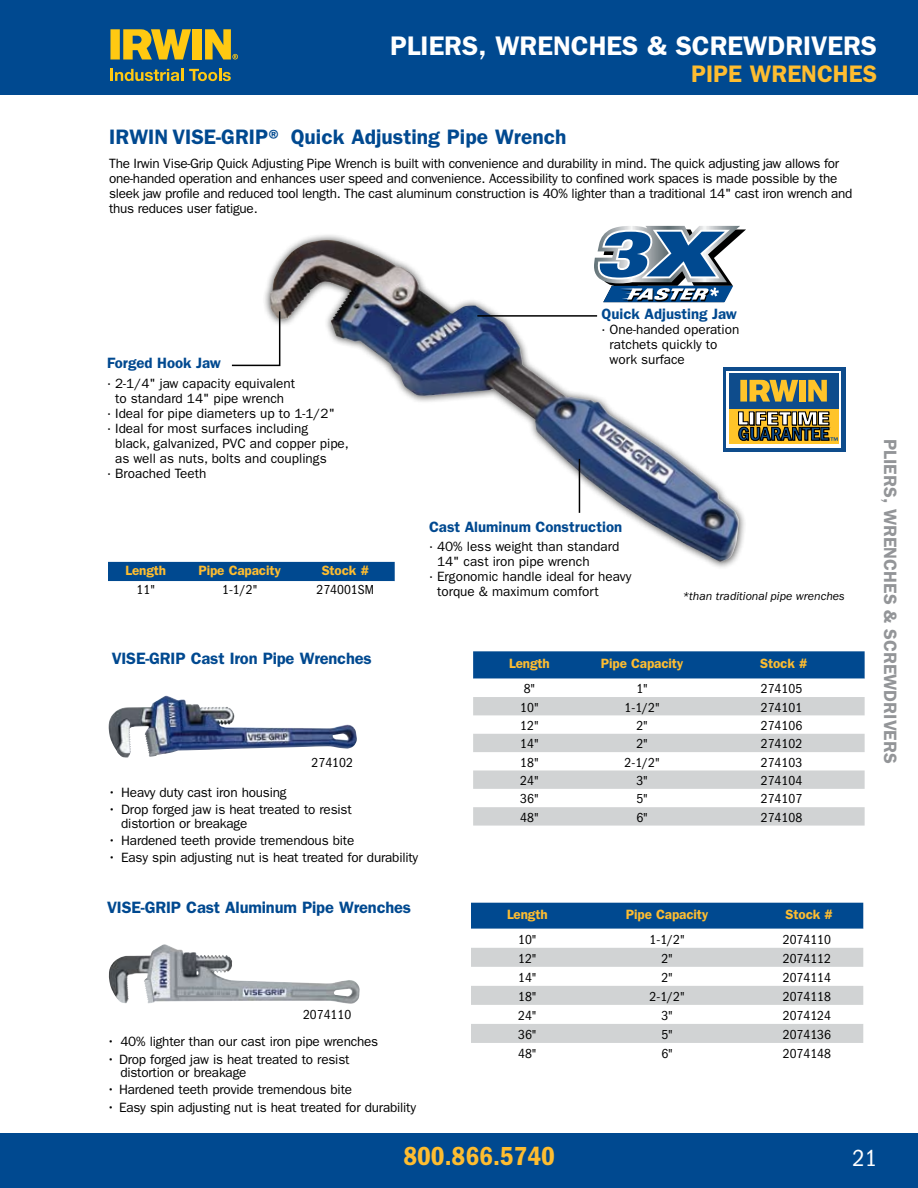
<style>
.page{position:relative;width:918px;height:1188px;background:#fff}
.page>*{position:absolute;margin:0;border:0;box-sizing:border-box;transform-origin:0 0}
.t1{font:600 27px "ITC Franklin Gothic Std";color:#fff}
.t2{font:27px "ITC Franklin Gothic Std Dm Cd";color:#febd30}
.t3{font:600 24px "ITC Franklin Gothic Std";color:#febd30}
.t4{font:condensed 24px "ITC Franklin Gothic Std";color:#fff}
.t5{font:600 21px "ITC Franklin Gothic Std";color:#004990}
.t6{font:600 18px "ITC Franklin Gothic Std";color:#939598}
.t7{font:600 16.5px "ITC Franklin Gothic Std";letter-spacing:-.01em;color:#004990}
.t8{font:600 15px "ITC Franklin Gothic Std";color:#004990}
.t9{font:13.5px/15px "ITC Franklin Gothic Std";letter-spacing:-.015em;color:#000}
.t10{font:condensed 13.5px "ITC Franklin Gothic Std";color:#000}
.t11{font:600 13.5px "ITC Franklin Gothic Std";letter-spacing:-.01em;color:#febd30}
.t12{font:italic 12px "Franklin Gothic";color:#000}
</style>
<div class="page">
<div style="left:0;top:1134px;width:918px;height:54px;background:#004990"></div>
<div style="left:0;top:0;width:918px;height:94px;background:#004990"></div>
<div style="left:110px;top:29px;width:10px;height:31px;background:#ffc912"></div>
<div style="left:192px;top:29px;width:10px;height:31px;background:#ffc912"></div>
<svg style="left:205px;top:29px;width:33px;height:31px"></svg>
<svg style="left:123px;top:29px;width:68px;height:31px"></svg>
<svg style="left:110px;top:69px;width:73px;height:12px"></svg>
<svg style="left:189px;top:69px;width:42px;height:12px"></svg>
<div style="left:35px;top:109px;width:54px;height:54px;border:1px solid #fff;border-radius:50%"></div>
<div style="left:40px;top:345px;width:41px;height:41px;border:1px solid #fff;border-radius:50%"></div>
<div style="left:40px;top:574px;width:41px;height:41px;border:1px solid #fff;border-radius:50%"></div>
<div style="left:40px;top:804px;width:41px;height:41px;border:1px solid #fff;border-radius:50%"></div>
<div style="left:35px;top:1027px;width:54px;height:54px;border:1px solid #fff;border-radius:50%"></div>
<img style="left:108px;top:945px;width:252px;height:59px">
<div style="left:471px;top:903px;width:392px;height:26px;background:#004990"></div>
<svg style="left:471px;top:948px;width:392px;height:95px"></svg>
<div style="left:108px;top:562px;width:154px;height:20px;background:#004990"></div>
<img style="left:109px;top:696px;width:248px;height:62px">
<svg style="left:473px;top:651px;width:392px;height:28px"></svg>
<svg style="left:473px;top:697px;width:392px;height:129px;fill:#d1d3d4"></svg>
<div style="left:262px;top:232px;width:553px;height:380px;background:#000;opacity:.75"></div>
<img style="left:270px;top:243px;width:468px;height:319px">
<div style="left:723px;top:367px;width:123px;height:85px;background:#0e4c8c"></div>
<div style="left:726px;top:371px;width:115px;height:76px;background:#fff"></div>
<div style="left:729px;top:408px;width:110px;height:36px;background:#ffc429"></div>
<div style="left:729px;top:373px;width:110px;height:35px;background:#0e4c8c"></div>
<div style="left:740px;top:380px;width:7px;height:22px;background:#ffc429"></div>
<div style="left:799px;top:380px;width:7px;height:22px;background:#ffc429"></div>
<svg style="left:808px;top:380px;width:19px;height:22px"></svg>
<svg style="left:750px;top:380px;width:48px;height:22px"></svg>
<svg style="left:738px;top:411px;width:100px;height:30px"></svg>
<hr style="left:579px;top:459px;width:1px;height:54px;background:#000">
<svg style="left:231px;top:310px;width:50px;height:57px"></svg>
<hr style="left:477px;top:315px;width:120px;height:2px;background:#000">
<svg style="left:594px;top:226px;width:152px;height:76px"></svg>
<h1 class="t1" style="left:390px;top:30px;width:488px">pliers, wrenches &amp; screwdrivers</h1>
<h2 class="t3" style="left:691px;top:60px;width:187px">Pipe Wrenches</h2>
<h3 class="t5" style="left:109px;top:125px;width:13px">IRWIN</h3>
<h3 class="t5" style="left:172px;top:125px;width:12px">VISE</h3>
<h3 class="t5" style="left:216px;top:125px;width:352px">-GRIP® Quick Adjusting Pipe Wrench</h3>
<p class="t9" style="left:109px;top:156px;width:745px">The Irwin Vise-Grip Quick Adjusting Pipe Wrench is built with convenience and durability in mind. The quick adjusting jaw allows for one-handed operation and enhances user speed and convenience. Accessibility to confined work spaces is made possible by the sleek jaw profile and reduced tool length. The cast aluminum construction is 40% lighter than a traditional 14" cast iron wrench and thus reduces user fatigue.</p>
<p class="t8" style="left:107px;top:354px;width:115px">Forged Hook Jaw</p>
<p class="t9" style="left:107px;top:376px;width:190px">· 2-1/4" jaw capacity equivalent</p>
<p class="t9" style="left:115px;top:391px;width:171px">to standard 14" pipe wrench</p>
<p class="t9" style="left:107px;top:406px;width:229px">· Ideal for pipe diameters up to 1-1/2"</p>
<p class="t9" style="left:107px;top:421px;width:203px">· Ideal for most surfaces including</p>
<p class="t9" style="left:115px;top:436px;width:235px">black, galvanized, PVC and copper pipe,</p>
<p class="t9" style="left:115px;top:451px;width:213px">as well as nuts, bolts and couplings</p>
<p class="t9" style="left:107px;top:466px;width:101px">· Broached Teeth</p>
<p class="t11" style="left:126px;top:562px;width:42px">Length</p>
<p class="t11" style="left:198px;top:562px;width:84px">Pipe Capacity</p>
<p class="t11" style="left:322px;top:562px;width:49px">Stock #</p>
<p class="t10" style="left:137px;top:582px;width:20px">11"</p>
<p class="t10" style="left:222px;top:582px;width:37px">1-1/2"</p>
<p class="t10" style="left:316px;top:582px;width:59px">274001SM</p>
<p class="t8" style="left:602px;top:305px;width:137px">Quick Adjusting Jaw</p>
<p class="t9" style="left:610px;top:322px;width:131px;text-indent:-8px">· One-handed operation ratchets quickly to work surface</p>
<p class="t8" style="left:429px;top:518px;width:195px">Cast Aluminum Construction</p>
<p class="t9" style="left:429px;top:539px;width:192px">· 40% less weight than standard</p>
<p class="t9" style="left:437px;top:554px;width:154px">14" cast iron pipe wrench</p>
<p class="t9" style="left:429px;top:569px;width:204px">· Ergonomic handle ideal for heavy</p>
<p class="t9" style="left:437px;top:584px;width:163px">torque &amp; maximum comfort</p>
<p class="t12" style="left:683px;top:590px;width:163px">*than traditional pipe wrenches</p>
<p class="t7" style="left:112px;top:649px;width:10px">VISE</p>
<p class="t7" style="left:145px;top:649px;width:24px">-GRIP</p>
<p class="t7" style="left:191px;top:649px;width:183px">Cast Iron Pipe Wrenches</p>
<p class="t10" style="left:312px;top:755px;width:43px">274102</p>
<p class="t9" style="left:108px;top:785px;width:180px">• Heavy duty cast iron housing</p>
<p class="t9" style="left:121px;top:803px;width:232px;line-height:13.5px;text-indent:-13px">• Drop forged jaw is heat treated to resist distortion or breakage</p>
<p class="t9" style="left:108px;top:833px;width:248px">• Hardened teeth provide tremendous bite</p>
<p class="t9" style="left:108px;top:850px;width:312px">• Easy spin adjusting nut is heat treated for durability</p>
<p class="t7" style="left:107px;top:898px;width:10px">VISE</p>
<p class="t7" style="left:141px;top:898px;width:24px">-GRIP</p>
<p class="t7" style="left:186px;top:898px;width:226px">Cast Aluminum Pipe Wrenches</p>
<p class="t10" style="left:303px;top:1007px;width:50px">2074110</p>
<p class="t9" style="left:107px;top:1034px;width:273px">• 40% lighter than our cast iron pipe wrenches</p>
<p class="t9" style="left:120px;top:1052px;width:231px;line-height:13.5px;text-indent:-14px">• Drop forged jaw is heat treated to resist distortion or breakage</p>
<p class="t9" style="left:107px;top:1082px;width:247px">• Hardened teeth provide tremendous bite</p>
<p class="t9" style="left:107px;top:1100px;width:311px">• Easy spin adjusting nut is heat treated for durability</p>
<p class="t11" style="left:509px;top:656px;width:42px">Length</p>
<p class="t11" style="left:601px;top:656px;width:84px">Pipe Capacity</p>
<p class="t11" style="left:760px;top:656px;width:49px">Stock #</p>
<p class="t10" style="left:524px;top:681px;width:13px">8"</p>
<p class="t10" style="left:636px;top:681px;width:13px">1"</p>
<p class="t10" style="left:761px;top:681px;width:43px">274105</p>
<p class="t10" style="left:520px;top:700px;width:20px">10"</p>
<p class="t10" style="left:625px;top:700px;width:37px">1-1/2"</p>
<p class="t10" style="left:761px;top:700px;width:43px">274101</p>
<p class="t10" style="left:520px;top:718px;width:20px">12"</p>
<p class="t10" style="left:636px;top:718px;width:13px">2"</p>
<p class="t10" style="left:761px;top:718px;width:43px">274106</p>
<p class="t10" style="left:520px;top:736px;width:20px">14"</p>
<p class="t10" style="left:636px;top:736px;width:13px">2"</p>
<p class="t10" style="left:761px;top:736px;width:43px">274102</p>
<p class="t10" style="left:520px;top:755px;width:20px">18"</p>
<p class="t10" style="left:625px;top:755px;width:37px">2-1/2"</p>
<p class="t10" style="left:761px;top:755px;width:43px">274103</p>
<p class="t10" style="left:520px;top:773px;width:20px">24"</p>
<p class="t10" style="left:636px;top:773px;width:13px">3"</p>
<p class="t10" style="left:761px;top:773px;width:43px">274104</p>
<p class="t10" style="left:520px;top:791px;width:20px">36"</p>
<p class="t10" style="left:636px;top:791px;width:13px">5"</p>
<p class="t10" style="left:761px;top:791px;width:43px">274107</p>
<p class="t10" style="left:520px;top:810px;width:20px">48"</p>
<p class="t10" style="left:636px;top:810px;width:13px">6"</p>
<p class="t10" style="left:761px;top:810px;width:43px">274108</p>
<p class="t11" style="left:507px;top:906px;width:42px">Length</p>
<p class="t11" style="left:626px;top:906px;width:84px">Pipe Capacity</p>
<p class="t11" style="left:786px;top:906px;width:49px">Stock #</p>
<p class="t10" style="left:518px;top:932px;width:20px">10"</p>
<p class="t10" style="left:650px;top:932px;width:37px">1-1/2"</p>
<p class="t10" style="left:783px;top:932px;width:50px">2074110</p>
<p class="t10" style="left:518px;top:951px;width:20px">12"</p>
<p class="t10" style="left:661px;top:951px;width:13px">2"</p>
<p class="t10" style="left:783px;top:951px;width:50px">2074112</p>
<p class="t10" style="left:518px;top:970px;width:20px">14"</p>
<p class="t10" style="left:661px;top:970px;width:13px">2"</p>
<p class="t10" style="left:783px;top:970px;width:50px">2074114</p>
<p class="t10" style="left:518px;top:989px;width:20px">18"</p>
<p class="t10" style="left:650px;top:989px;width:37px">2-1/2"</p>
<p class="t10" style="left:783px;top:989px;width:50px">2074118</p>
<p class="t10" style="left:518px;top:1008px;width:20px">24"</p>
<p class="t10" style="left:661px;top:1008px;width:13px">3"</p>
<p class="t10" style="left:783px;top:1008px;width:50px">2074124</p>
<p class="t10" style="left:518px;top:1027px;width:20px">36"</p>
<p class="t10" style="left:661px;top:1027px;width:13px">5"</p>
<p class="t10" style="left:783px;top:1027px;width:50px">2074136</p>
<p class="t10" style="left:518px;top:1046px;width:20px">48"</p>
<p class="t10" style="left:661px;top:1046px;width:13px">6"</p>
<p class="t10" style="left:783px;top:1046px;width:50px">2074148</p>
<h3 class="t6" style="left:901px;top:439px;width:326px;rotate:90deg">pliers, wrenches &amp; screwdrivers</h3>
<h1 class="t2" style="left:403px;top:1141px;width:153px">800.866.5740</h1>
<h2 class="t4" style="left:853px;top:1144px;width:26px">21</h2>
</div>
